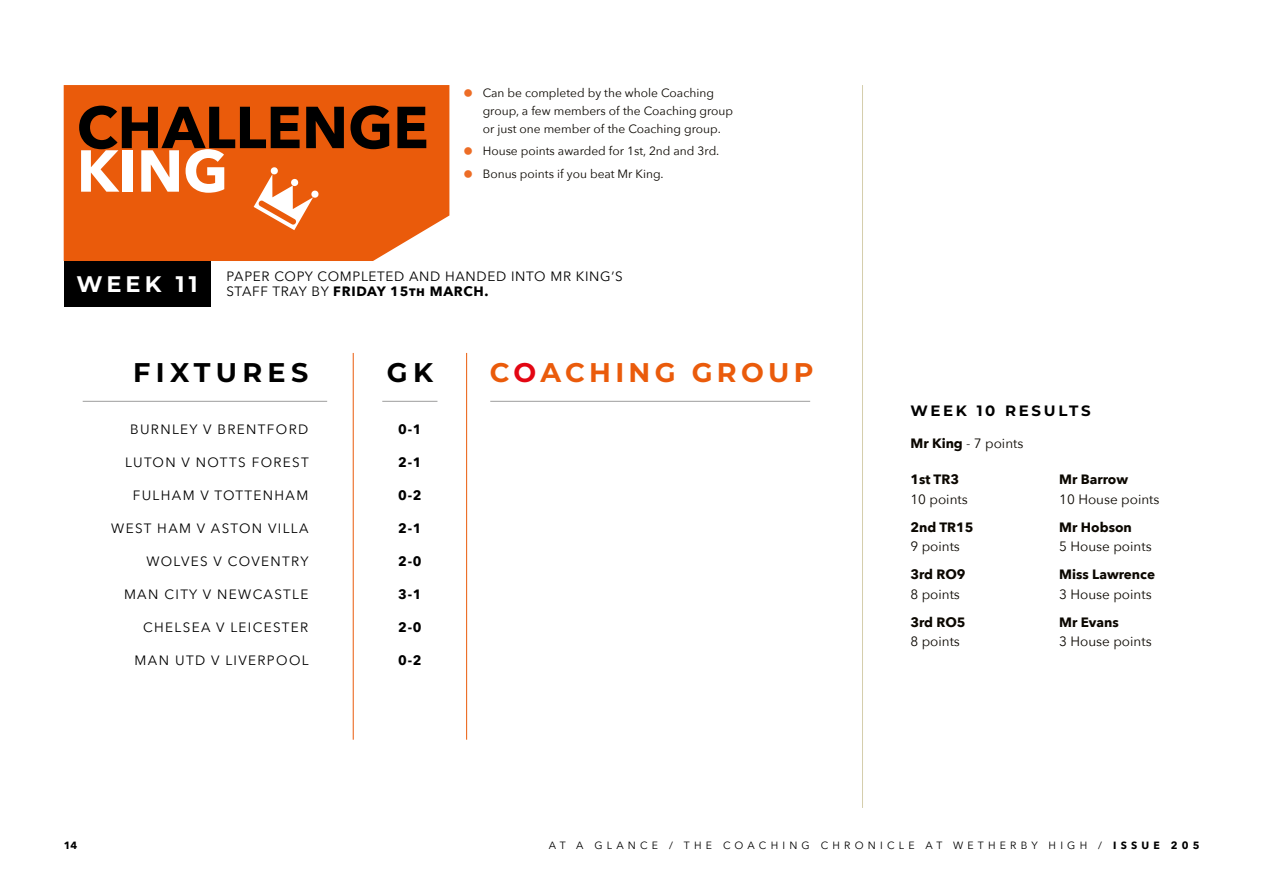
<style>
.page{position:relative;width:1263px;height:893px;background:#fff}
.page>*{position:absolute;margin:0;border:0;box-sizing:border-box;transform-origin:0 0}
.t1{font:700 58.5px "Avenir Next";color:#000}
.t2{font:700 58.5px "Avenir Next";color:#fff}
.t3{font:700 27px "Montserrat";letter-spacing:.16em;color:#ea5b0b}
.t4{font:700 27px "Montserrat";letter-spacing:.2em;color:#000}
.t5{font:700 22.5px "Montserrat";letter-spacing:.18em;color:#fff}
.t6{font:700 15px "Montserrat";letter-spacing:.18em;color:#000}
.t7{font:13.5px "Avenir Next";letter-spacing:.1em;color:#000}
.t8{font:13.5px "Avenir Next";color:#0b0700}
.t9{font:13.5px/15px "Avenir Next";letter-spacing:.05em;color:#000}
.t10{font:700 13.5px "Avenir Next";color:#0b0700}
.t11{font:700 13.5px "Avenir Next";color:#000}
.t12{font:12px/18px "Avenir Next";color:#0b0700}
.t13{font:10.5px "Avenir Next";letter-spacing:.4em;color:#000}
.t14{font:700 10.5px "Avenir Next";color:#000}
.s1{font-weight:700}
.s2{color:#e30613}
</style>
<div class="page">
<div style="left:64px;top:261px;width:146px;height:45px;background:#000"></div>
<div style="left:64px;top:85px;width:385px;height:176px;background:#ea5b0b"></div>
<svg style="left:254px;top:167px;width:65px;height:63px"></svg>
<hr style="left:353px;top:353px;width:1px;height:387px;background:#ea5b0b">
<hr style="left:466px;top:353px;width:1px;height:387px;background:#ea5b0b">
<hr style="left:83px;top:401px;width:244px;height:1px;background:#9d9d9c">
<hr style="left:382px;top:401px;width:55px;height:1px;background:#9d9d9c">
<hr style="left:490px;top:401px;width:320px;height:1px;background:#9d9d9c">
<hr style="left:862px;top:85px;width:1px;height:723px;background:#d5cead">
<h1 class="t1" style="left:77px;top:77px;width:353px">CHALLENGE</h1>
<h1 class="t2" style="left:77px;top:121px;width:153px">KING</h1>
<p class="t12" style="left:483px;top:83px;width:252px">Can be completed by the whole Coaching group, a few members of the Coaching group or just one member of the Coaching group.</p>
<p class="t12" style="left:483px;top:140px;width:238px;line-height:22.2px">House points awarded for 1st, 2nd and 3rd.<br>Bonus points if you beat Mr King.</p>
<h3 class="t5" style="left:77px;top:267px;width:122px">WEEK 11</h3>
<p class="t9" style="left:227px;top:269px;width:398px">PAPER COPY COMPLETED AND HANDED INTO MR KING’S<br>STAFF TRAY BY <span class="s1">FRIDAY 15th MARCH.</span></p>
<h2 class="t4" style="left:133px;top:353px;width:177px">FIXTURES</h2>
<h2 class="t4" style="left:387px;top:353px;width:48px">GK</h2>
<h2 class="t3" style="left:490px;top:353px;width:325px">C<span class="s2">O</span>ACHING GROUP</h2>
<p class="t7" style="left:130px;top:418px;width:180px">BURNLEY V BRENTFORD</p>
<p class="t7" style="left:125px;top:451px;width:185px">LUTON V NOTTS FOREST</p>
<p class="t7" style="left:133px;top:484px;width:177px">FULHAM V TOTTENHAM</p>
<p class="t7" style="left:111px;top:517px;width:199px">WEST HAM V ASTON VILLA</p>
<p class="t7" style="left:146px;top:550px;width:164px">WOLVES V COVENTRY</p>
<p class="t7" style="left:124px;top:583px;width:186px">MAN CITY V NEWCASTLE</p>
<p class="t7" style="left:143px;top:616px;width:167px">CHELSEA V LEICESTER</p>
<p class="t7" style="left:135px;top:649px;width:176px">MAN UTD V LIVERPOOL</p>
<p class="t11" style="left:398px;top:418px;width:25px">0-1</p>
<p class="t11" style="left:398px;top:451px;width:25px">2-1</p>
<p class="t11" style="left:398px;top:484px;width:25px">0-2</p>
<p class="t11" style="left:398px;top:517px;width:25px">2-1</p>
<p class="t11" style="left:398px;top:550px;width:25px">2-0</p>
<p class="t11" style="left:398px;top:583px;width:25px">3-1</p>
<p class="t11" style="left:398px;top:616px;width:25px">2-0</p>
<p class="t11" style="left:398px;top:649px;width:25px">0-2</p>
<p class="t6" style="left:910px;top:399px;width:182px">WEEK 10 RESULTS</p>
<p class="t8" style="left:910px;top:432px;width:114px"><span class="s1">Mr King</span> - 7 points</p>
<p class="t10" style="left:910px;top:468px;width:50px">1st TR3</p>
<p class="t10" style="left:1059px;top:468px;width:70px">Mr Barrow</p>
<p class="t8" style="left:910px;top:488px;width:59px">10 points</p>
<p class="t8" style="left:1059px;top:488px;width:102px">10 House points</p>
<p class="t10" style="left:910px;top:515px;width:65px">2nd TR15</p>
<p class="t10" style="left:1059px;top:515px;width:74px">Mr Hobson</p>
<p class="t8" style="left:910px;top:535px;width:51px">9 points</p>
<p class="t8" style="left:1059px;top:535px;width:94px">5 House points</p>
<p class="t10" style="left:910px;top:563px;width:57px">3rd RO9</p>
<p class="t10" style="left:1059px;top:563px;width:97px">Miss Lawrence</p>
<p class="t8" style="left:910px;top:583px;width:51px">8 points</p>
<p class="t8" style="left:1059px;top:583px;width:94px">3 House points</p>
<p class="t10" style="left:910px;top:610px;width:57px">3rd RO5</p>
<p class="t10" style="left:1059px;top:610px;width:61px">Mr Evans</p>
<p class="t8" style="left:910px;top:630px;width:51px">8 points</p>
<p class="t8" style="left:1059px;top:630px;width:94px">3 House points</p>
<p class="t14" style="left:64px;top:836px;width:15px">14</p>
<p class="t13" style="left:549px;top:836px;width:652px">AT A GLANCE / THE COACHING CHRONICLE AT WETHERBY HIGH / <span class="s1">ISSUE 205</span></p>
</div>
